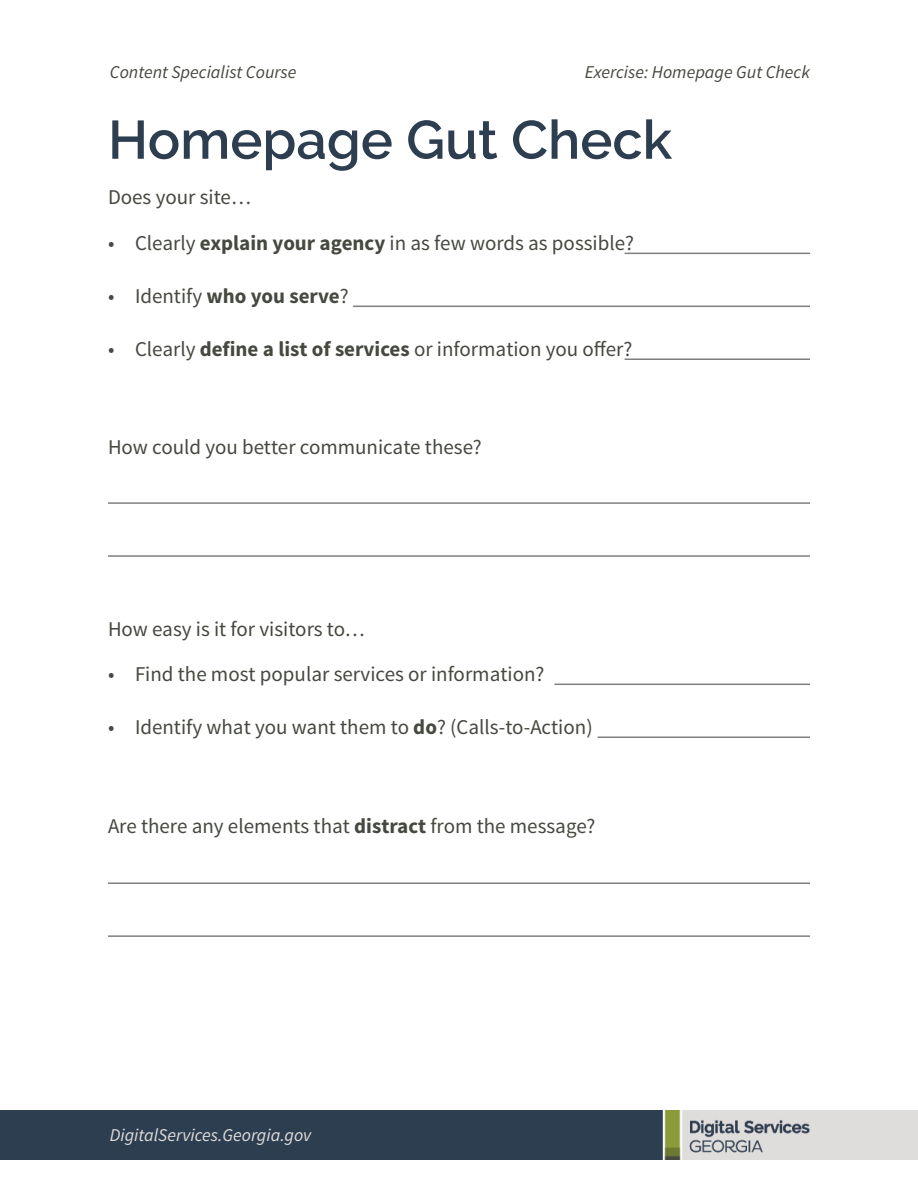
<style>
.page{position:relative;width:918px;height:1188px;background:#fff}
.page>*{position:absolute;margin:0;border:0;box-sizing:border-box;transform-origin:0 0}
.t1{font:600 54px "Raleway";color:#2c3e50}
.Bodycopy{font:21px "Source Sans Pro";color:#454940}
.t2{font:700 21px "Source Sans Pro";color:#454940}
.t3{font:italic 18px "Source Sans Pro";color:#454940}
.t4{font:italic 18px "Source Sans Pro";color:#dfdcda}
.s1{font-weight:700}
.s2{font-weight:400}
</style>
<div class="page">
<img style="left:0;top:1110px;width:918px;height:50px">
<hr style="left:625px;top:253px;width:185px;height:1px;background:#7f7f7f">
<hr style="left:554px;top:684px;width:256px;height:1px;background:#7f7f7f">
<hr style="left:108px;top:502px;width:702px;height:2px;background:#7f7f7f">
<hr style="left:353px;top:306px;width:457px;height:1px;background:#7f7f7f">
<hr style="left:598px;top:736px;width:212px;height:2px;background:#7f7f7f">
<hr style="left:108px;top:555px;width:702px;height:2px;background:#7f7f7f">
<hr style="left:108px;top:935px;width:702px;height:2px;background:#7f7f7f">
<hr style="left:625px;top:358px;width:185px;height:2px;background:#7f7f7f">
<hr style="left:108px;top:882px;width:702px;height:2px;background:#7f7f7f">
<p class="t3" style="left:110px;top:61px;width:188px">Content Specialist Course</p>
<p class="t3" style="left:585px;top:61px;width:227px">Exercise: Homepage Gut Check</p>
<p class="t1" style="left:108px;top:109px;width:566px">Homepage Gut Check</p>
<p class="Bodycopy" style="left:108px;top:184px;width:144px">Does your site…</p>
<p class="Bodycopy" style="left:108px;top:230px;width:527px">• Clearly <span class="s1">explain your agency</span> in as few words as possible?</p>
<p class="t2" style="left:108px;top:282px;width:242px"><span class="s2">• Identify</span> who you serve<span class="s2">?</span></p>
<p class="Bodycopy" style="left:108px;top:336px;width:526px">• Clearly <span class="s1">define a list of services</span> or information you offer?</p>
<p class="Bodycopy" style="left:108px;top:434px;width:375px">How could you better communicate these?</p>
<p class="Bodycopy" style="left:108px;top:616px;width:258px">How easy is it for visitors to…</p>
<p class="Bodycopy" style="left:108px;top:661px;width:438px">• Find the most popular services or information?</p>
<p class="Bodycopy" style="left:108px;top:714px;width:486px">• Identify what you want them to <span class="s1">do</span>? (Calls-to-Action)</p>
<p class="Bodycopy" style="left:108px;top:813px;width:489px">Are there any elements that <span class="s1">distract</span> from the message?</p>
<p class="t4" style="left:110px;top:1124px;width:203px">DigitalServices.Georgia.gov</p>
</div>
